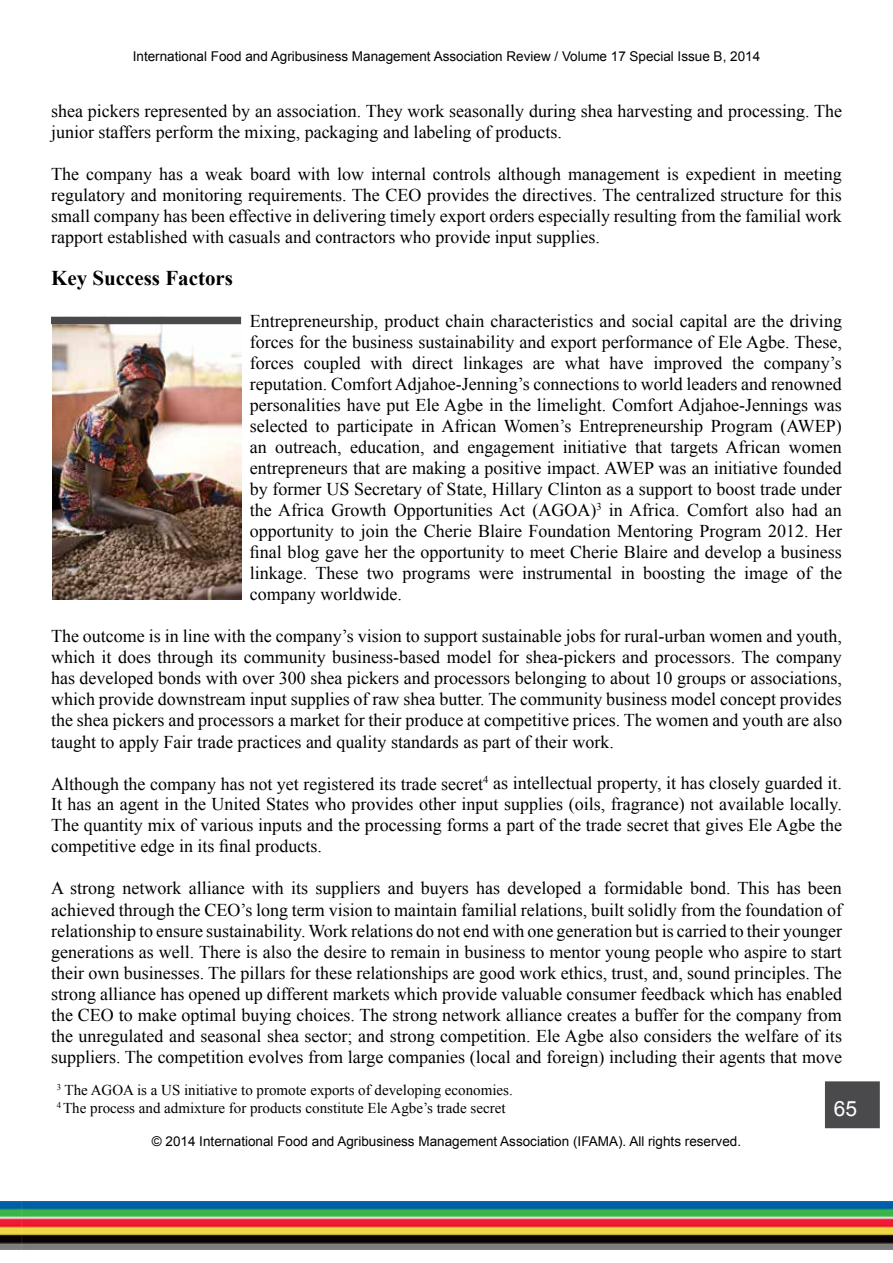
<style>
.page{position:relative;width:893px;height:1263px;background:#fff}
.page>*{position:absolute;margin:0;border:0;box-sizing:border-box;transform-origin:0 0}
.t1{font:700 21px "Times New Roman";color:#000}
.t2{font:21px "Arial";color:#fff}
.t3{font:18px/21px "Times New Roman";color:#000;text-align:justify}
.t4{font:15px/18px "Times New Roman";color:#000}
.t5{font:13.5px "Arial";color:#000}
</style>
<div class="page">
<img style="left:0;top:1201px;width:893px;height:49px">
<div style="left:826px;top:1082px;width:53px;height:45px;background:#4a4a4d"></div>
<div style="left:825px;top:1081px;width:55px;height:47px;border:2px solid #4a4a4d"></div>
<img style="left:53px;top:324px;width:188px;height:275px">
<div style="left:51px;top:317px;width:190px;height:7px;background:#4a4a4d"></div>
<p class="t5" style="left:133px;top:47px;width:629px">International Food and Agribusiness Management Association Review / Volume 17 Special Issue B, 2014</p>
<p class="t3" style="left:51px;top:101px;width:792px">shea pickers represented by an association. They work seasonally during shea harvesting and processing. The junior staffers perform the mixing, packaging and labeling of products.</p>
<p class="t3" style="left:51px;top:164px;width:792px">The company has a weak board with low internal controls although management is expedient in meeting regulatory and monitoring requirements. The CEO provides the directives. The centralized structure for this small company has been effective in delivering timely export orders especially resulting from the familial work rapport established with casuals and contractors who provide input supplies.</p>
<p class="t1" style="left:51px;top:264px;width:183px">Key Success Factors</p>
<p class="t3" style="left:250px;top:311px;width:594px">Entrepreneurship, product chain characteristics and social capital are the driving forces for the business sustainability and export performance of Ele Agbe. These, forces coupled with direct linkages are what have improved the company’s reputation. Comfort Adjahoe-Jenning’s connections to world leaders and renowned personalities have put Ele Agbe in the limelight. Comfort Adjahoe-Jennings was selected to participate in African Women’s Entrepreneurship Program (AWEP) an outreach, education, and engagement initiative that targets African women entrepreneurs that are making a positive impact. AWEP was an initiative founded by former US Secretary of State, Hillary Clinton as a support to boost trade under the Africa Growth Opportunities Act (AGOA)<sup>3</sup> in Africa. Comfort also had an opportunity to join the Cherie Blaire Foundation Mentoring Program 2012. Her final blog gave her the opportunity to meet Cherie Blaire and develop a business linkage. These two programs were instrumental in boosting the image of the company worldwide.</p>
<p class="t3" style="left:51px;top:626px;width:792px">The outcome is in line with the company’s vision to support sustainable jobs for rural-urban women and youth, which it does through its community business-based model for shea-pickers and processors. The company has developed bonds with over 300 shea pickers and processors belonging to about 10 groups or associations, which provide downstream input supplies of raw shea butter. The community business model concept provides the shea pickers and processors a market for their produce at competitive prices. The women and youth are also taught to apply Fair trade practices and quality standards as part of their work.</p>
<p class="t3" style="left:51px;top:773px;width:792px">Although the company has not yet registered its trade secret<sup>4</sup> as intellectual property, it has closely guarded it.<br>It has an agent in the United States who provides other input supplies (oils, fragrance) not available locally.<br>The quantity mix of various inputs and the processing forms a part of the trade secret that gives Ele Agbe the competitive edge in its final products.</p>
<p class="t3" style="left:51px;top:877px;width:792px">A strong network alliance with its suppliers and buyers has developed a formidable bond. This has been achieved through the CEO’s long term vision to maintain familial relations, built solidly from the foundation of relationship to ensure sustainability. Work relations do not end with one generation but is carried to their younger generations as well. There is also the desire to remain in business to mentor young people who aspire to start their own businesses. The pillars for these relationships are good work ethics, trust, and, sound principles. The strong alliance has opened up different markets which provide valuable consumer feedback which has enabled the CEO to make optimal buying choices. The strong network alliance creates a buffer for the company from the unregulated and seasonal shea sector; and strong competition. Ele Agbe also considers the welfare of its suppliers. The competition evolves from large companies (local and foreign) including their agents that move</p>
<p class="t4" style="left:57px;top:1081px;width:458px"><sup>3</sup> The AGOA is a US initiative to promote exports of developing economies.<br><sup>4</sup> The process and admixture for products constitute Ele Agbe’s trade secret</p>
<p class="t2" style="left:834px;top:1095px;width:25px">65</p>
<p class="t5" style="left:152px;top:1133px;width:591px">© 2014 International Food and Agribusiness Management Association (IFAMA). All rights reserved.</p>
</div>
